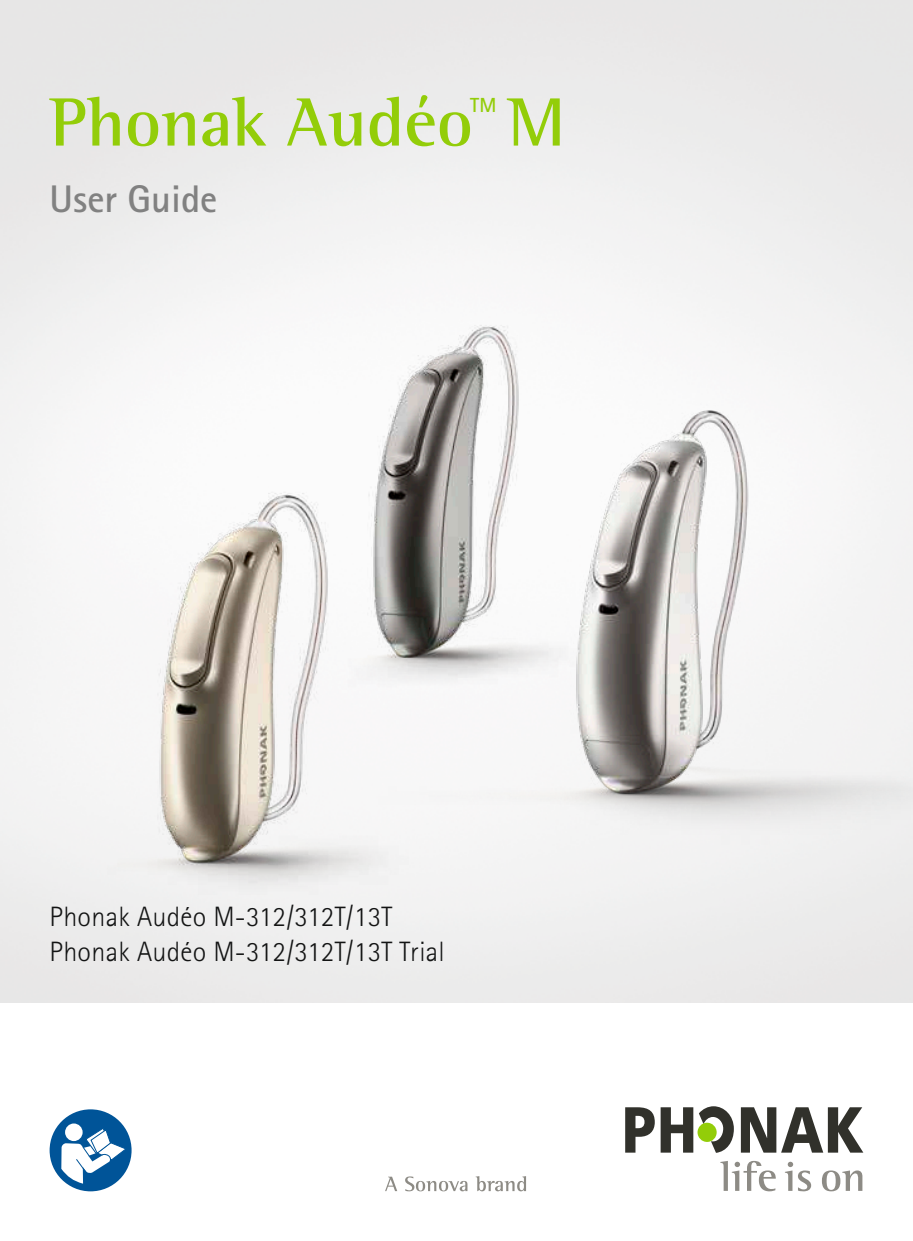
<style>
.page{position:relative;width:913px;height:1241px;background:#fff}
.page>*{position:absolute;margin:0;border:0;box-sizing:border-box;transform-origin:0 0}
.t1{font:700 70px "Rotis Semi Serif Pro";color:#93cd09}
.t2{font:700 38.5px "Rotis Sans Serif Pro";color:#818181}
.t3{font:300 28px/35px "Rotis Sans Serif Pro";letter-spacing:.01em;color:#131414}
.t4{font:700 20.3px "Rotis Sans Serif Pro";color:#93cd09}
</style>
<div class="page">
<svg style="left:741px;top:1107px;width:122px;height:45px"></svg>
<svg style="left:699px;top:1106px;width:35px;height:46px"></svg>
<div style="left:697px;top:1122px;width:19px;height:19px;background:#93cd09;border-radius:50%"></div>
<svg style="left:625px;top:1107px;width:68px;height:45px"></svg>
<svg style="left:720px;top:1160px;width:56px;height:31px"></svg>
<svg style="left:785px;top:1161px;width:26px;height:30px"></svg>
<svg style="left:822px;top:1170px;width:40px;height:21px"></svg>
<div style="left:50px;top:1109px;width:82px;height:82px;background:#005498;border-radius:50%"></div>
<svg style="left:65px;top:1123px;width:18px;height:17px"></svg>
<svg style="left:61px;top:1127px;width:66px;height:56px"></svg>
<svg style="left:385px;top:1176px;width:12px;height:14px"></svg>
<svg style="left:405px;top:1176px;width:9px;height:15px"></svg>
<svg style="left:416px;top:1180px;width:9px;height:11px"></svg>
<svg style="left:426px;top:1181px;width:10px;height:9px"></svg>
<svg style="left:439px;top:1180px;width:9px;height:11px"></svg>
<svg style="left:448px;top:1181px;width:19px;height:10px"></svg>
<svg style="left:475px;top:1176px;width:51px;height:15px"></svg>
<img style="left:0;top:219px;width:572px;height:707px">
<img style="left:125px;top:113px;width:598px;height:598px">
<img style="left:298px;top:170px;width:615px;height:685px">
<h1 class="t1" style="left:50px;top:94px;width:425px">Phonak Audéo</h1>
<p class="t4" style="left:470px;top:97px;width:28px">TM</p>
<h1 class="t1" style="left:507px;top:94px;width:60px">M</h1>
<h2 class="t2" style="left:50px;top:183px;width:169px">User Guide</h2>
<p class="t3" style="left:50px;top:900px;width:397px">Phonak Audéo M-312/312T/13T<br>Phonak Audéo M-312/312T/13T Trial</p>
</div>
